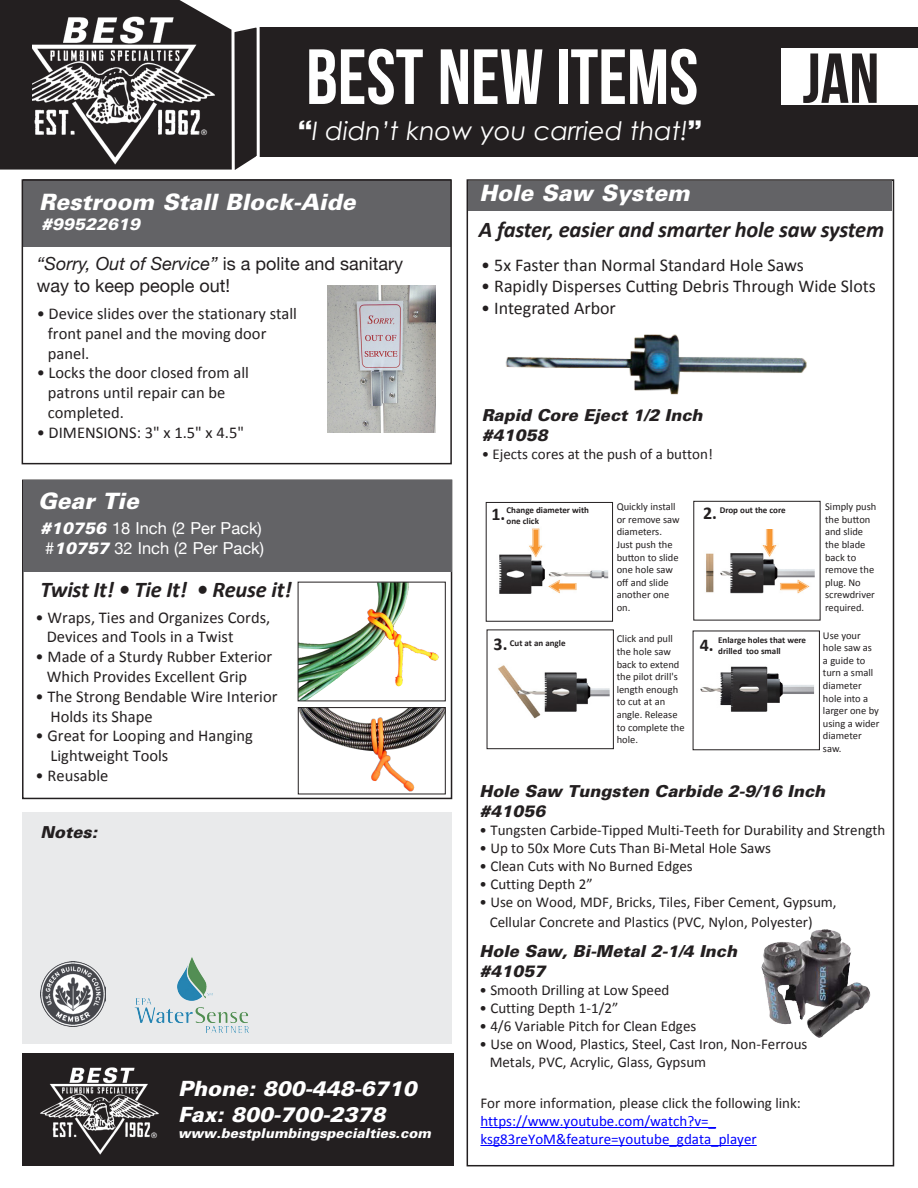
<style>
.page{position:relative;width:918px;height:1188px;background:#fff}
.page>*{position:absolute;margin:0;border:0;box-sizing:border-box;transform-origin:0 0}
.t1{font:78px "Bebas Neue";color:#fff}
.t2{font:70.5px "Bebas Neue";color:#231f20}
.t3{font:italic 25.5px "Century Gothic";color:#fff}
.t4{font:italic 700 22.5px "Calibri";letter-spacing:-.01em;color:#231f20}
.t5{font:italic 900 22.5px "Univers LT";color:#fff}
.t6{font:italic 900 21px "Univers LT Std";color:#fff}
.t7{font:18px "Calibri";color:#231f20}
.t8{font:18px/21.6px "Helvetica Neue";color:#231f20}
.t9{font:700 18px "Calibri";color:#231f20}
.t10{font:16.5px "Calibri";color:#231f20}
.t11{font:italic 900 16.5px "Univers LT";color:#231f20}
.t12{font:16.5px "Helvetica Neue";color:#fff}
.t13{font:italic 900 16.5px "Univers LT";color:#fff}
.t14{font:15px "Calibri";color:#231f20}
.t15{font:15px/18px "Calibri";color:#00f}
.t16{font:italic 900 13.5px "Univers LT Std";color:#fff}
.t17{font:10.5px/12.6px "Calibri";color:#231f20}
.t18{font:700 9px/10.8px "Calibri";color:#231f20}
.t19{font:7.5px "Helvetica Neue";color:#fff}
.s1{font-style:italic}
.s2{font-family:"Univers LT";font-weight:900;font-style:italic}
</style>
<div class="page">
<div style="left:22px;top:480px;width:430px;height:319px;border:2px solid #231f20"></div>
<div style="left:22px;top:1053px;width:432px;height:112px;background:#231f20"></div>
<img style="left:40px;top:1067px;width:119px;height:88px">
<div style="left:23px;top:180px;width:427px;height:67px;background:#636366"></div>
<div style="left:258px;top:27px;width:660px;height:129px;background:#231f20"></div>
<div style="left:781px;top:48px;width:137px;height:57px;background:#fff"></div>
<svg style="left:0;top:0;width:229px;height:170px;background:#322e2f"></svg>
<img style="left:32px;top:12px;width:197px;height:156px">
<svg style="left:229px;top:27px;width:32px;height:143px"></svg>
<div style="left:22px;top:812px;width:429px;height:232px;background:#e9eaeb"></div>
<img style="left:41px;top:961px;width:65px;height:66px">
<img style="left:134px;top:957px;width:115px;height:76px">
<div style="left:23px;top:481px;width:429px;height:91px;background:#636366"></div>
<div style="left:469px;top:181px;width:423px;height:30px;background:#636366"></div>
<div style="left:22px;top:179px;width:430px;height:285px;border:2px solid #231f20"></div>
<hr style="left:480px;top:1127px;width:236px;height:1px;background:#00f">
<hr style="left:480px;top:1145px;width:277px;height:1px;background:#00f">
<img style="left:706px;top:530px;width:109px;height:64px">
<img style="left:498px;top:665px;width:112px;height:54px">
<div style="left:487px;top:630px;width:127px;height:119px;border:1px solid #231f20"></div>
<img style="left:700px;top:666px;width:115px;height:46px">
<img style="left:499px;top:528px;width:110px;height:66px">
<div style="left:486px;top:502px;width:127px;height:119px;border:1px solid #231f20"></div>
<img style="left:327px;top:285px;width:109px;height:148px">
<img style="left:300px;top:584px;width:139px;height:115px">
<div style="left:298px;top:582px;width:148px;height:119px;border:1px solid #231f20"></div>
<img style="left:300px;top:709px;width:144px;height:83px">
<div style="left:298px;top:707px;width:148px;height:87px;border:1px solid #231f20"></div>
<img style="left:761px;top:929px;width:110px;height:108px">
<img style="left:505px;top:334px;width:302px;height:61px">
<p class="t19" style="left:201px;top:127px;width:7px">®</p>
<p class="t1" style="left:306px;top:34px;width:394px">BEST NEW ITEMS</p>
<p class="t3" style="left:312px;top:115px;width:378px">I didn’t know you carried that!</p>
<p class="t2" style="left:803px;top:40px;width:78px">Jan</p>
<p class="t5" style="left:39px;top:188px;width:318px">Restroom Stall Block-Aide</p>
<p class="t13" style="left:41px;top:214px;width:101px">#99522619</p>
<p class="t8" style="left:37px;top:254px;width:368px"><span class="s1">“Sorry, Out of Service”</span> is a polite and sanitary way to keep people out!</p>
<p class="t10" style="left:37px;top:303px;width:262px">• Device slides over the stationary stall</p>
<p class="t10" style="left:48px;top:323px;width:220px">front panel and the moving door</p>
<p class="t10" style="left:48px;top:343px;width:43px">panel.</p>
<p class="t10" style="left:37px;top:363px;width:214px">• Locks the door closed from all</p>
<p class="t10" style="left:48px;top:382px;width:179px">patrons until repair can be</p>
<p class="t10" style="left:48px;top:402px;width:78px">completed.</p>
<p class="t10" style="left:37px;top:422px;width:209px">• DIMENSIONS: 3" x 1.5" x 4.5"</p>
<p class="t5" style="left:38px;top:487px;width:102px">Gear Tie</p>
<p class="t12" style="left:40px;top:517px;width:223px"><span class="s2">#10756</span> 18 Inch (2 Per Pack)</p>
<p class="t12" style="left:45px;top:536px;width:221px">#<span class="s2">10757</span> 32 Inch (2 Per Pack)</p>
<p class="t4" style="left:40px;top:576px;width:253px">Twist It! • Tie It! • Reuse it!</p>
<p class="t10" style="left:36px;top:607px;width:236px">• Wraps, Ties and Organizes Cords,</p>
<p class="t10" style="left:47px;top:626px;width:188px">Devices and Tools in a Twist</p>
<p class="t10" style="left:36px;top:646px;width:238px">• Made of a Sturdy Rubber Exterior</p>
<p class="t10" style="left:47px;top:666px;width:202px">Which Provides Excellent Grip</p>
<p class="t10" style="left:36px;top:686px;width:243px">• The Strong Bendable Wire Interior</p>
<p class="t10" style="left:51px;top:706px;width:104px">Holds its Shape</p>
<p class="t10" style="left:36px;top:725px;width:219px">• Great for Looping and Hanging</p>
<p class="t10" style="left:51px;top:745px;width:119px">Lightweight Tools</p>
<p class="t10" style="left:36px;top:765px;width:74px">• Reusable</p>
<p class="t11" style="left:40px;top:822px;width:58px">Notes:</p>
<p class="t19" style="left:151px;top:1130px;width:7px">®</p>
<p class="t6" style="left:178px;top:1076px;width:240px">Phone: 800-448-6710</p>
<p class="t6" style="left:178px;top:1101px;width:209px">Fax: 800-700-2378</p>
<p class="t16" style="left:178px;top:1125px;width:254px">www.bestplumbingspecialties.com</p>
<p class="t5" style="left:480px;top:179px;width:212px">Hole Saw System</p>
<p class="t4" style="left:479px;top:215px;width:407px">A faster, easier and smarter hole saw system</p>
<p class="t7" style="left:481px;top:253px;width:324px">• 5x Faster than Normal Standard Hole Saws</p>
<p class="t7" style="left:481px;top:275px;width:396px">• Rapidly Disperses Cutting Debris Through Wide Slots</p>
<p class="t7" style="left:481px;top:296px;width:136px">• Integrated Arbor</p>
<p class="t11" style="left:482px;top:405px;width:222px">Rapid Core Eject 1/2 Inch</p>
<p class="t11" style="left:482px;top:425px;width:68px">#41058</p>
<p class="t14" style="left:482px;top:444px;width:233px">• Ejects cores at the push of a button!</p>
<p class="t9" style="left:491px;top:502px;width:15px">1.</p>
<p class="t18" style="left:507px;top:505px;width:84px">Change diameter with one click</p>
<p class="t17" style="left:617px;top:500px;width:65px">Quickly install or remove saw diameters.<br>Just push the button to slide one hole saw off and slide another one on.</p>
<p class="t17" style="left:825px;top:500px;width:53px">Simply push the button and slide the blade back to remove the plug. No screwdriver required.</p>
<p class="t17" style="left:617px;top:633px;width:69px">Click and pull the hole saw back to extend the pilot drill's length enough to cut at an angle. Release to complete the hole.</p>
<p class="t17" style="left:823px;top:629px;width:58px">Use your hole saw as a guide to turn a small diameter hole into a larger one by using a wider diameter saw.</p>
<p class="t18" style="left:720px;top:505px;width:67px">Drop out the core</p>
<p class="t9" style="left:703px;top:502px;width:15px">2.</p>
<p class="t9" style="left:494px;top:632px;width:15px">3.</p>
<p class="t18" style="left:510px;top:638px;width:57px">Cut at an angle</p>
<p class="t18" style="left:718px;top:635px;width:89px">Enlarge holes that were</p>
<p class="t9" style="left:700px;top:633px;width:15px">4.</p>
<p class="t18" style="left:718px;top:645px;width:64px">drilled too small</p>
<p class="t11" style="left:480px;top:781px;width:347px">Hole Saw Tungsten Carbide 2-9/16 Inch</p>
<p class="t11" style="left:480px;top:801px;width:68px">#41056</p>
<p class="t14" style="left:480px;top:821px;width:408px">• Tungsten Carbide-Tipped Multi-Teeth for Durability and Strength</p>
<p class="t14" style="left:480px;top:839px;width:293px">• Up to 50x More Cuts Than Bi-Metal Hole Saws</p>
<p class="t14" style="left:480px;top:857px;width:215px">• Clean Cuts with No Burned Edges</p>
<p class="t14" style="left:480px;top:875px;width:115px">• Cutting Depth 2”</p>
<p class="t14" style="left:480px;top:893px;width:359px">• Use on Wood, MDF, Bricks, Tiles, Fiber Cement, Gypsum,</p>
<p class="t14" style="left:490px;top:912px;width:325px">Cellular Concrete and Plastics (PVC, Nylon, Polyester)</p>
<p class="t11" style="left:480px;top:941px;width:259px">Hole Saw, Bi-Metal 2-1/4 Inch</p>
<p class="t11" style="left:480px;top:961px;width:68px">#41057</p>
<p class="t14" style="left:480px;top:980px;width:191px">• Smooth Drilling at Low Speed</p>
<p class="t14" style="left:480px;top:998px;width:140px">• Cutting Depth 1-1/2”</p>
<p class="t14" style="left:480px;top:1016px;width:218px">• 4/6 Variable Pitch for Clean Edges</p>
<p class="t14" style="left:480px;top:1034px;width:329px">• Use on Wood, Plastics, Steel, Cast Iron, Non-Ferrous</p>
<p class="t14" style="left:490px;top:1052px;width:218px">Metals, PVC, Acrylic, Glass, Gypsum</p>
<p class="t14" style="left:480px;top:1093px;width:322px">For more information, please click the following link:</p>
<p class="t15" style="left:480px;top:1112px;width:278px">https://www.youtube.com/watch?v=_ ksg83reYoM&amp;feature=youtube_gdata_player</p>
</div>
